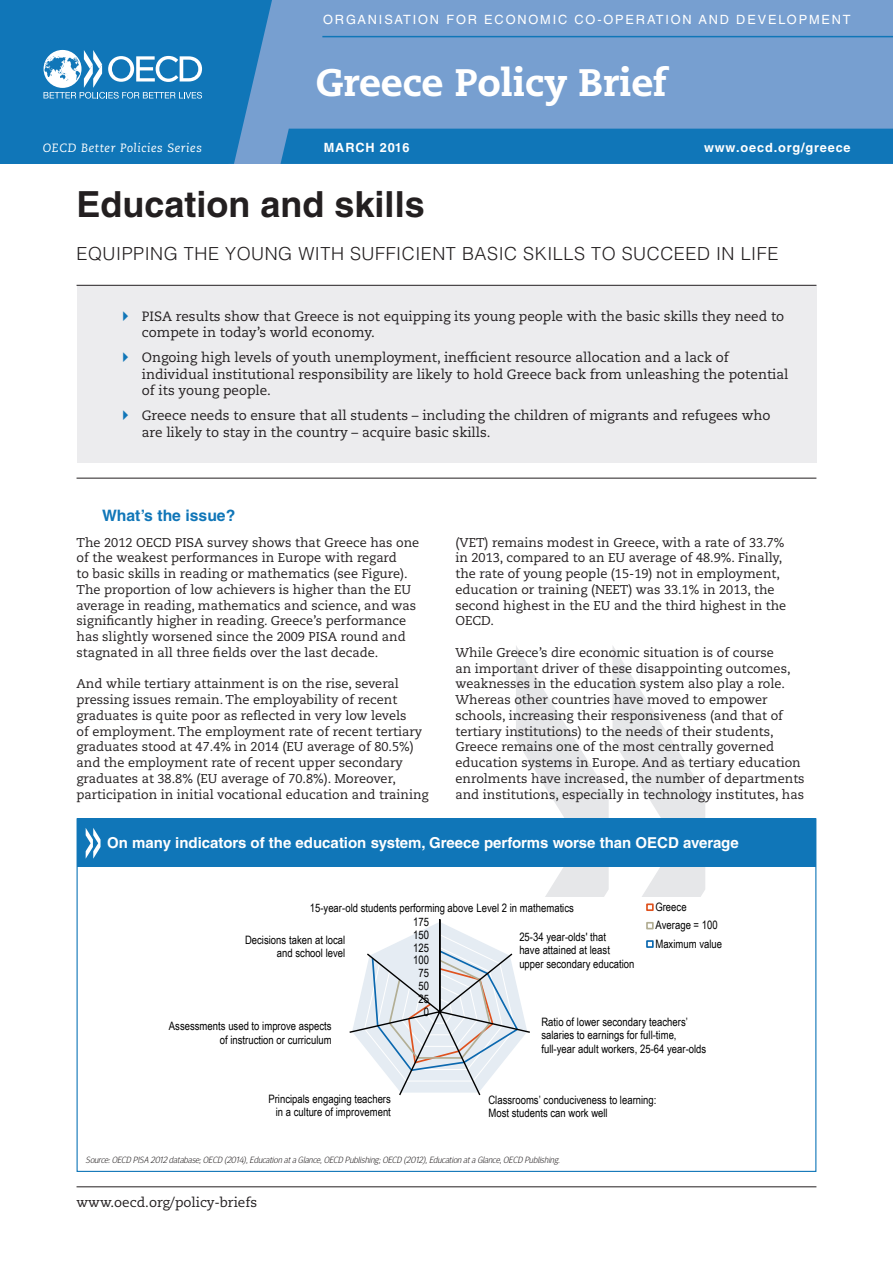
<style>
.page{position:relative;width:893px;height:1263px;background:#fff}
.page>*{position:absolute;margin:0;border:0;box-sizing:border-box;transform-origin:0 0}
.t1{font:800 38.25px "Caecilia LT Std";letter-spacing:-.005em;color:#fff}
._1_Bold_Tilte{font:700 36px "Helvetica LT Std";color:#231f20}
._2_Light_Title{font:300 18px "Helvetica LT Std";letter-spacing:.03em;color:#231f20}
.What_s_the_issue{font:700 15.75px "Helvetica LT Std";color:#1076b8}
._6_Graph_Title{font:700 15px "Helvetica LT Std";color:#fff}
.t2{font:13.5px/16.5px "Caecilia LT Std";color:#231f20}
._5_Main_text{font:12.75px/15.8px "Caecilia LT Std";color:#231f20}
.t3{font:12.75px "Helvetica LT Std";letter-spacing:.145em;color:#fff}
.t4{font:700 12.75px "Helvetica LT Std";letter-spacing:.065em;color:#fff}
.t5{font:italic 12px "Caecilia LT Std";letter-spacing:.05em;color:#fff}
.t6{font:11.55px/13.4px "Arial Narrow";color:#000}
._8_Notes___Sources{font:italic 300 9px "Meta Headline OT";color:#231f20}
</style>
<div class="page">
<hr style="left:77px;top:1186px;width:739px;height:1px;background:#231f20">
<div style="left:0;top:0;width:893px;height:164px;background:#779fd0"></div>
<div style="left:280px;top:129px;width:613px;height:35px;background:#1076b8"></div>
<svg style="left:0;top:0;width:266px;height:164px"></svg>
<hr style="left:322px;top:36px;width:571px;height:1px;background:#1076b8">
<svg style="left:516px;top:646px;width:189px;height:251px"></svg>
<hr style="left:77px;top:478px;width:739px;height:1px;background:#231f20">
<div style="left:77px;top:285px;width:739px;height:177px;background:#ececee"></div>
<div style="left:77px;top:818px;width:739px;height:49px;background:#1076b8"></div>
<svg style="left:86px;top:828px;width:15px;height:31px"></svg>
<svg style="left:349px;top:919px;width:181px;height:177px"></svg>
<div style="left:646px;top:903px;width:8px;height:8px;border:2px solid #df521e"></div>
<div style="left:646px;top:922px;width:8px;height:7px;border:2px solid #b2ae94"></div>
<div style="left:646px;top:940px;width:8px;height:8px;border:2px solid #0b68af"></div>
<hr style="left:77px;top:285px;width:739px;height:1px;background:#231f20">
<p class="t3" style="left:323px;top:12px;width:529px">ORGANISATION FOR ECONOMIC CO-OPERATION AND DEVELOPMENT</p>
<h1 class="t1" style="left:316px;top:59px;width:353px">Greece Policy Brief</h1>
<p class="t5" style="left:43px;top:141px;width:161px">OECD Better Policies Series</p>
<p class="t4" style="left:324px;top:140px;width:87px">MARCH 2016</p>
<p class="t4" style="left:704px;top:140px;width:148px">www.oecd.org/greece</p>
<p class="_1_Bold_Tilte" style="left:77px;top:182px;width:350px">Education and skills</p>
<p class="_2_Light_Title" style="left:77px;top:242px;width:703px">EQUIPPING THE YOUNG WITH SUFFICIENT BASIC SKILLS TO SUCCEED IN LIFE</p>
<p class="t2" style="left:142px;top:308px;width:644px">PISA results show that Greece is not equipping its young people with the basic skills they need to compete in today’s world economy.</p>
<p class="t2" style="left:142px;top:350px;width:648px">Ongoing high levels of youth unemployment, inefficient resource allocation and a lack of individual institutional responsibility are likely to hold Greece back from unleashing the potential of its young people.</p>
<p class="t2" style="left:142px;top:408px;width:630px">Greece needs to ensure that all students – including the children of migrants and refugees who are likely to stay in the country – acquire basic skills.</p>
<p class="What_s_the_issue" style="left:102px;top:506px;width:135px">What’s the issue?</p>
<p class="_5_Main_text" style="left:77px;top:534px;width:344px">The 2012 OECD PISA survey shows that Greece has one of the weakest performances in Europe with regard<br>to basic skills in reading or mathematics (see Figure).<br>The proportion of low achievers is higher than the EU average in reading, mathematics and science, and was significantly higher in reading. Greece’s performance has slightly worsened since the 2009 PISA round and stagnated in all three fields over the last decade.</p>
<p class="_5_Main_text" style="left:77px;top:676px;width:354px">And while tertiary attainment is on the rise, several pressing issues remain. The employability of recent graduates is quite poor as reflected in very low levels<br>of employment. The employment rate of recent tertiary graduates stood at 47.4% in 2014 (EU average of 80.5%) and the employment rate of recent upper secondary graduates at 38.8% (EU average of 70.8%). Moreover, participation in initial vocational education and training</p>
<p class="_5_Main_text" style="left:455px;top:534px;width:332px">(VET) remains modest in Greece, with a rate of 33.7% in 2013, compared to an EU average of 48.9%. Finally, the rate of young people (15-19) not in employment, education or training (NEET) was 33.1% in 2013, the second highest in the EU and the third highest in the OECD.</p>
<p class="_5_Main_text" style="left:455px;top:645px;width:351px">While Greece’s dire economic situation is of course<br>an important driver of these disappointing outcomes, weaknesses in the education system also play a role.<br>Whereas other countries have moved to empower schools, increasing their responsiveness (and that of tertiary institutions) to the needs of their students, Greece remains one of the most centrally governed education systems in Europe. And as tertiary education enrolments have increased, the number of departments and institutions, especially in technology institutes, has</p>
<p class="_6_Graph_Title" style="left:107px;top:834px;width:633px">On many indicators of the education system, Greece performs worse than OECD average</p>
<p class="t6" style="left:310px;top:901px;width:266px">15-year-old students performing above Level 2 in mathematics</p>
<p class="t6" style="left:245px;top:933px;width:102px;text-align:right">Decisions taken at local and school level</p>
<p class="t6" style="left:413px;top:915px;width:17px">175</p>
<p class="t6" style="left:413px;top:927px;width:17px">150</p>
<p class="t6" style="left:413px;top:940px;width:17px">125</p>
<p class="t6" style="left:413px;top:953px;width:17px">100</p>
<p class="t6" style="left:418px;top:966px;width:12px">75</p>
<p class="t6" style="left:418px;top:979px;width:12px">50</p>
<p class="t6" style="left:418px;top:992px;width:12px">25</p>
<p class="t6" style="left:519px;top:930px;width:117px">25-34 year-olds' that<br>have attained at least upper secondary education</p>
<p class="t6" style="left:655px;top:897px;width:68px;line-height:18.5px">Greece<br>Average = 100<br>Maximum value</p>
<p class="t6" style="left:169px;top:1019px;width:164px;text-align:right">Assessments used to improve aspects of instruction or curriculum</p>
<p class="t6" style="left:268px;top:1092px;width:124px;text-align:right">Principals engaging teachers in a culture of improvement</p>
<p class="t6" style="left:424px;top:1004px;width:7px">0</p>
<p class="t6" style="left:541px;top:1015px;width:166px">Ratio of lower secondary teachers’ salaries to earnings for full-time, full-year adult workers, 25-64 year-olds</p>
<p class="t6" style="left:488px;top:1092px;width:170px">Classrooms’ conduciveness to learning:<br>Most students can work well</p>
<p class="_8_Notes___Sources" style="left:86px;top:1155px;width:478px">Source:OECD PISA 2012 database;OECD (2014),Education ataGlance,OECD Publishing;OECD (2012),Education ataGlance,OECD Publishing.</p>
<p class="t2" style="left:77px;top:1194px;width:182px">www.oecd.org/policy-briefs</p>
</div>
